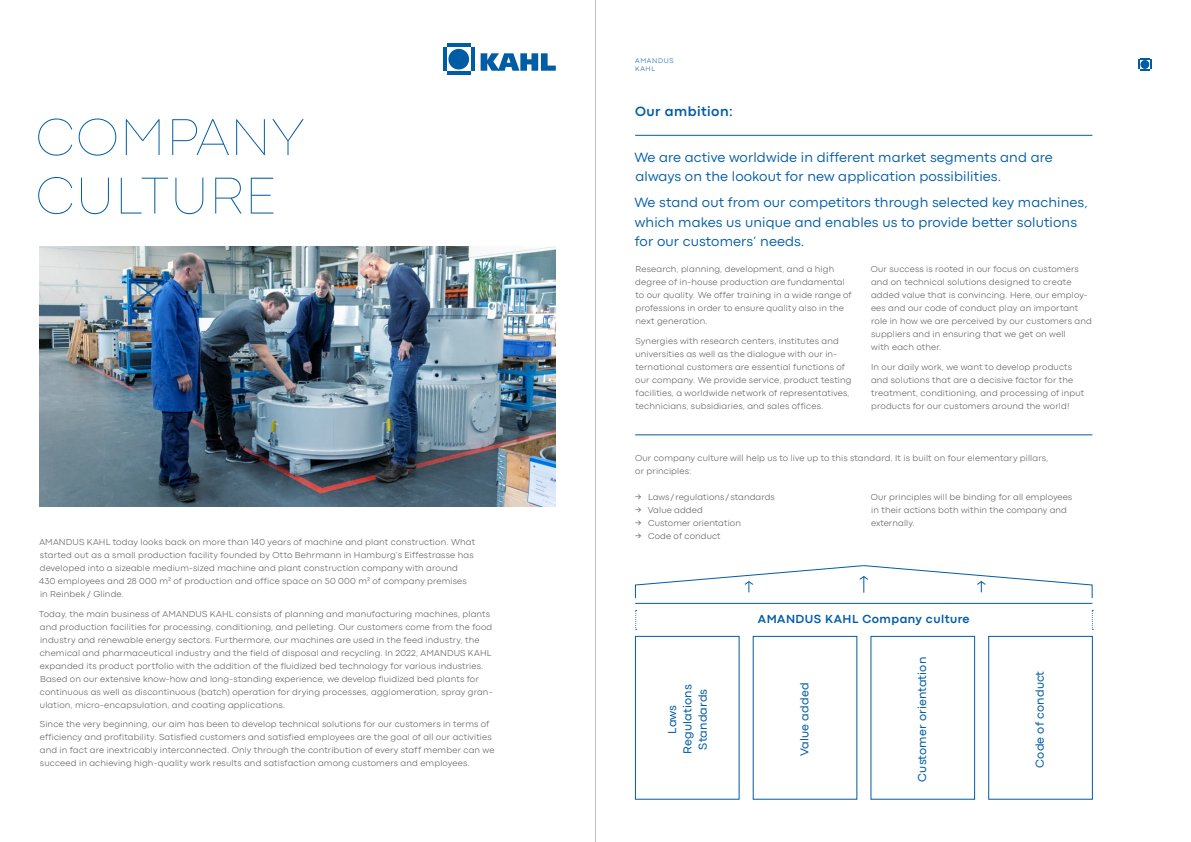
<style>
.page{position:relative;width:1191px;height:842px;background:#fff}
.page>*{position:absolute;margin:0;border:0;box-sizing:border-box;transform-origin:0 0}
.t1{font:100 54px/58.5px "Codec Pro";letter-spacing:.01em;color:#005ca5}
.t2{font:14px/19.5px "Codec Pro News";letter-spacing:.01em;color:#005ca5}
.t3{font:700 14px "Codec Pro";letter-spacing:.03em;color:#005ca5}
.t4{font:700 12.2px "Codec Pro";letter-spacing:.04em;color:#005ca5}
.t5{font:12px/15.3px "Codec Pro";letter-spacing:.01em;color:#005ca5;text-align:center}
.t6{font:300 9px/13px "Codec Pro";letter-spacing:.015em;color:#575756}
.t7{font:300 7px/8px "Codec Pro";letter-spacing:.1em;color:#005ca5}
</style>
<div class="page">
<hr style="left:595px;top:0;width:1px;height:842px;background:#bebebe">
<hr style="left:635px;top:135px;width:457px;height:1px;background:#005ca5">
<hr style="left:635px;top:435px;width:457px;height:1px;background:#005ca5">
<svg style="left:1138px;top:58px;width:13px;height:13px"></svg>
<div style="left:1140px;top:60px;width:9px;height:9px;background:#005ca5;border-radius:50%"></div>
<div style="left:988px;top:636px;width:104px;height:163px;border:1px solid #005ca5"></div>
<div style="left:870px;top:636px;width:105px;height:163px;border:1px solid #005ca5"></div>
<div style="left:635px;top:636px;width:104px;height:163px;border:1px solid #005ca5"></div>
<svg style="left:635px;top:610px;width:2px;height:20px"></svg>
<svg style="left:1092px;top:610px;width:1px;height:20px"></svg>
<hr style="left:635px;top:603px;width:457px;height:1px;background:#005ca5">
<svg style="left:635px;top:565px;width:457px;height:34px"></svg>
<svg style="left:480px;top:53px;width:76px;height:18px"></svg>
<hr style="left:443px;top:48px;width:3px;height:23px;background:#005ca5">
<hr style="left:471px;top:48px;width:3px;height:23px;background:#005ca5">
<hr style="left:447px;top:71px;width:23px;height:4px;background:#005ca5">
<hr style="left:447px;top:44px;width:23px;height:3px;background:#005ca5">
<div style="left:448px;top:49px;width:21px;height:20px;background:#005ca5;border-radius:50%"></div>
<img style="left:40px;top:246px;width:516px;height:260px">
<h1 class="t1" style="left:35px;top:107px;width:271px">COMPANY<br>CULTURE</h1>
<p class="t6" style="left:39px;top:535px;width:437px">AMANDUS KAHL today looks back on more than 140 years of machine and plant construction. What started out as a small production facility founded by Otto Behrmann in Hamburg’s Eiffestrasse has developed into a sizeable medium-sized machine and plant construction company with around 430 employees and 28 000 m² of production and office space on 50 000 m² of company premises in Reinbek / Glinde.</p>
<p class="t6" style="left:39px;top:607px;width:455px">Today, the main business of AMANDUS KAHL consists of planning and manufacturing machines, plants and production facilities for processing, conditioning, and pelleting. Our customers come from the food industry and renewable energy sectors. Furthermore, our machines are used in the feed industry, the chemical and pharmaceutical industry and the field of disposal and recycling. In 2022, AMANDUS KAHL expanded its product portfolio with the addition of the fluidized bed technology for various industries.<br>Based on our extensive know-how and long-standing experience, we develop fluidized bed plants for continuous as well as discontinuous (batch) operation for drying processes, agglomeration, spray gran&shy;ulation, micro-encapsulation, and coating applications.</p>
<p class="t6" style="left:40px;top:717px;width:456px">Since the very beginning, our aim has been to develop technical solutions for our customers in terms of efficiency and profitability. Satisfied customers and satisfied employees are the goal of all our activities and in fact are inextricably interconnected. Only through the contribution of every staff member can we succeed in achieving high-quality work results and satisfaction among customers and employees.</p>
<p class="t7" style="left:635px;top:56px;width:40px">AMANDUS<br>KAHL</p>
<h2 class="t3" style="left:635px;top:103px;width:99px">Our ambition:</h2>
<h2 class="t2" style="left:634px;top:147px;width:420px">We are active worldwide in different market segments and are always on the lookout for new application possibilities.</h2>
<h2 class="t2" style="left:634px;top:192px;width:454px">We stand out from our competitors through selected key machines, which makes us unique and enables us to provide better solutions for our customers’ needs.</h2>
<p class="t6" style="left:635px;top:262px;width:218px">Research, planning, development, and a high degree of in-house production are fundamental to our quality. We offer training in a wide range of professions in order to ensure quality also in the next generation.</p>
<p class="t6" style="left:635px;top:334px;width:218px">Synergies with research centers, institutes and universities as well as the dialogue with our in&shy;ternational customers are essential functions of our company. We provide service, product testing facilities, a worldwide network of representatives, technicians, subsidiaries, and sales offices.</p>
<p class="t6" style="left:871px;top:262px;width:222px">Our success is rooted in our focus on customers and on technical solutions designed to create added value that is convincing. Here, our employ&shy;ees and our code of conduct play an important role in how we are perceived by our customers and suppliers and in ensuring that we get on well<br>with each other.</p>
<p class="t6" style="left:871px;top:360px;width:215px">In our daily work, we want to develop products and solutions that are a decisive factor for the treatment, conditioning, and processing of input products for our customers around the world!</p>
<p class="t6" style="left:635px;top:451px;width:415px">Our company culture will help us to live up to this standard. It is built on four elementary pillars, or principles:</p>
<p class="t6" style="left:648px;top:490px;width:128px">Laws /regulations / standards<br>Value added<br>Customer orientation<br>Code of conduct</p>
<p class="t6" style="left:871px;top:490px;width:203px">Our principles will be binding for all employees in their actions both within the company and externally.</p>
<h3 class="t4" style="left:758px;top:612px;width:213px">AMANDUS KAHL Company culture</h3>
<h3 class="t5" style="left:664px;top:754px;width:71px;rotate:-90deg">Laws<br>Regulations<br>Standards</h3>
<h3 class="t5" style="left:796px;top:756px;width:75px;rotate:-90deg">Value added</h3>
<h3 class="t5" style="left:914px;top:781px;width:126px;rotate:-90deg">Customer orientation</h3>
<h3 class="t5" style="left:1032px;top:768px;width:98px;rotate:-90deg">Code of conduct</h3>
</div>
